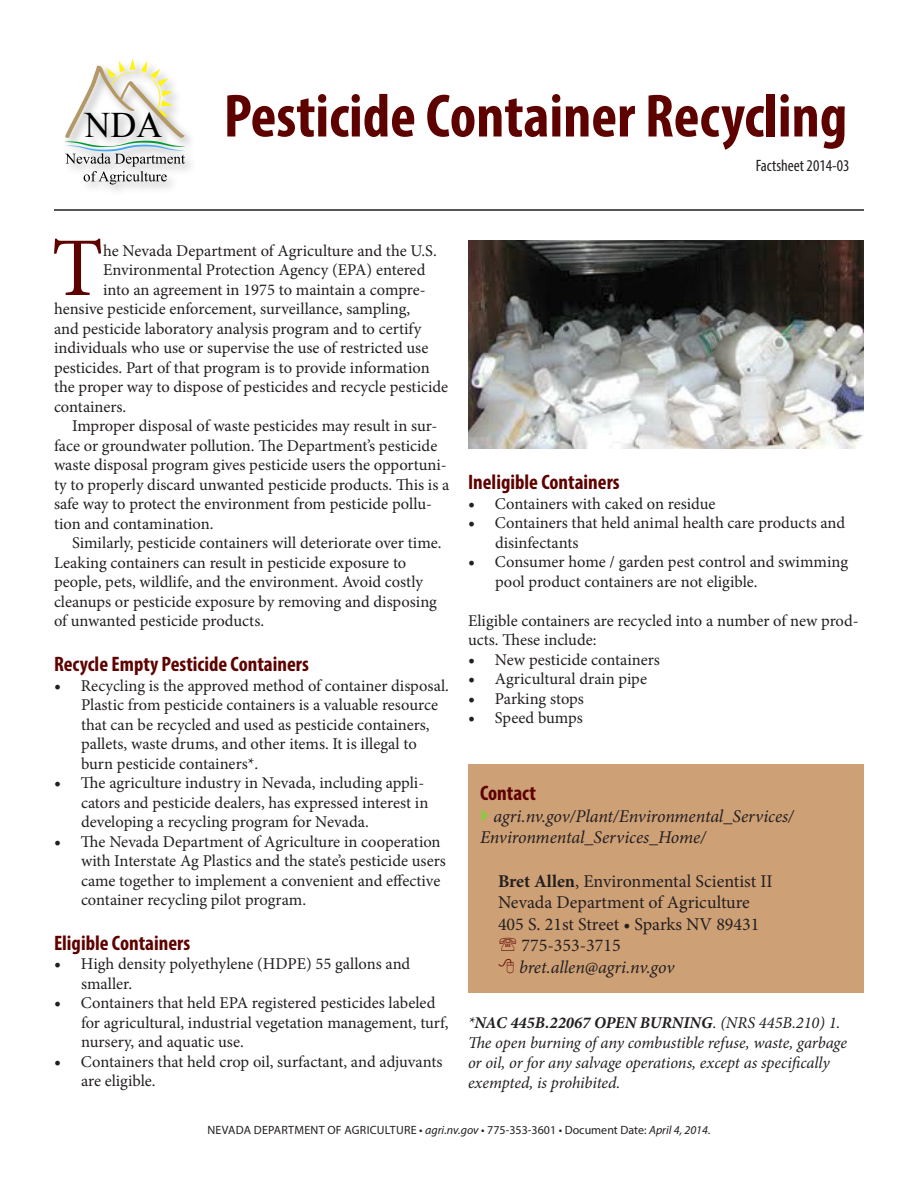
<style>
.page{position:relative;width:918px;height:1188px;background:#fff}
.page>*{position:absolute;margin:0;border:0;box-sizing:border-box;transform-origin:0 0}
.t1{font:83.4px "Minion Pro";color:#5e0200}
.t2{font:700 condensed 61.5px "Myriad Pro";color:#5e0200}
.t3{font:35.85px "Times New Roman";color:#000}
.t4{font:700 condensed 21px "Myriad Pro";color:#5e0200}
.t5{font:18px "Minion Pro";color:#231f20}
.t6{font:italic 18px/21.6px "Minion Pro";letter-spacing:-.01em;color:#231f20}
.t7{font:16.5px/19.5px "Minion Pro";color:#231f20}
.t8{font:italic 16.5px/19.8px "Minion Pro";letter-spacing:-.01em;color:#231f20}
.t9{font:condensed 16.5px "Myriad Pro";color:#231f20}
.t10{font:12px "Myriad Pro";letter-spacing:.005em;color:#231f20}
.s1{font-size:18px}
.s2{font-weight:700}
.s3{font-weight:700;font-stretch:condensed}
.s4{font-style:italic}
</style>
<div class="page">
<div style="left:62px;top:56px;width:134px;height:141px;background:#231f20;opacity:.37"></div>
<svg style="left:65px;top:58px;width:120px;height:127px"></svg>
<hr style="left:54px;top:209px;width:810px;height:2px;background:#231f20">
<div style="left:468px;top:765px;width:396px;height:228px;background:#cea076"></div>
<img style="left:468px;top:241px;width:396px;height:207px">
<p class="t3" style="left:85px;top:101px;width:79px">NDA</p>
<p class="t2" style="left:224px;top:78px;width:625px">Pesticide Container Recycling</p>
<p class="t9" style="left:756px;top:156px;width:95px">Factsheet 2014-03</p>
<p class="t1" style="left:52px;top:213px;width:53px">T</p>
<p class="t7" style="left:103px;top:241px;width:335px">he Nevada Department of Agriculture and the U.S.</p>
<p class="t7" style="left:103px;top:261px;width:324px">Environmental Protection Agency (EPA) entered</p>
<p class="t7" style="left:103px;top:280px;width:324px">into an agreement in 1975 to maintain a compre-</p>
<p class="t7" style="left:54px;top:300px;width:358px">hensive pesticide enforcement, surveillance, sampling,</p>
<p class="t7" style="left:54px;top:319px;width:369px">and pesticide laboratory analysis program and to certify</p>
<p class="t7" style="left:54px;top:339px;width:376px">individuals who use or supervise the use of restricted use</p>
<p class="t7" style="left:54px;top:358px;width:377px">pesticides. Part of that program is to provide information</p>
<p class="t7" style="left:54px;top:378px;width:396px">the proper way to dispose of pesticides and recycle pesticide</p>
<p class="t7" style="left:54px;top:397px;width:74px">containers.</p>
<p class="t7" style="left:54px;top:417px;width:397px;text-indent:18px">Improper disposal of waste pesticides may result in sur&shy;face or groundwater pollution. The Department’s pesticide waste disposal program gives pesticide users the opportuni&shy;ty to properly discard unwanted pesticide products. This is a safe way to protect the environment from pesticide pollu&shy;tion and contamination.</p>
<p class="t7" style="left:54px;top:534px;width:389px;text-indent:18px">Similarly, pesticide containers will deteriorate over time.<br>Leaking containers can result in pesticide exposure to people, pets, wildlife, and the environment. Avoid costly cleanups or pesticide exposure by removing and disposing of unwanted pesticide products.</p>
<p class="t4" style="left:54px;top:651px;width:256px">Recycle Empty Pesticide Containers</p>
<p class="t7" style="left:81px;top:676px;width:369px;text-indent:-27px"><span class="s1">•</span> Recycling is the approved method of container disposal.<br>Plastic from pesticide containers is a valuable resource that can be recycled and used as pesticide containers, pallets, waste drums, and other items. It is illegal to burn pesticide containers*.</p>
<p class="t7" style="left:81px;top:773px;width:349px;text-indent:-27px"><span class="s1">•</span> The agriculture industry in Nevada, including appli&shy;cators and pesticide dealers, has expressed interest in developing a recycling program for Nevada.</p>
<p class="t7" style="left:81px;top:832px;width:366px;text-indent:-27px"><span class="s1">•</span> The Nevada Department of Agriculture in cooperation with Interstate Ag Plastics and the state’s pesticide users came together to implement a convenient and effective container recycling pilot program.</p>
<p class="t4" style="left:54px;top:930px;width:138px">Eligible Containers</p>
<p class="t7" style="left:81px;top:954px;width:331px;text-indent:-27px"><span class="s1">•</span> High density polyethylene (HDPE) 55 gallons and smaller.</p>
<p class="t7" style="left:81px;top:993px;width:369px;text-indent:-27px"><span class="s1">•</span> Containers that held EPA registered pesticides labeled for agricultural, industrial vegetation management, turf, nursery, and aquatic use.</p>
<p class="t7" style="left:81px;top:1052px;width:363px;text-indent:-27px"><span class="s1">•</span> Containers that held crop oil, surfactant, and adjuvants are eligible.</p>
<p class="t4" style="left:468px;top:469px;width:153px">Ineligible Containers</p>
<p class="t7" style="left:468px;top:494px;width:249px"><span class="s1">•</span> Containers with caked on residue</p>
<p class="t7" style="left:495px;top:513px;width:352px;text-indent:-27px"><span class="s1">•</span> Containers that held animal health care products and disinfectants</p>
<p class="t7" style="left:495px;top:552px;width:355px;text-indent:-27px"><span class="s1">•</span> Consumer home / garden pest control and swimming pool product containers are not eligible.</p>
<p class="t7" style="left:468px;top:611px;width:392px">Eligible containers are recycled into a number of new prod&shy;ucts. These include:</p>
<p class="t7" style="left:468px;top:650px;width:193px"><span class="s1">•</span> New pesticide containers</p>
<p class="t7" style="left:468px;top:669px;width:181px"><span class="s1">•</span> Agricultural drain pipe</p>
<p class="t7" style="left:468px;top:689px;width:117px"><span class="s1">•</span> Parking stops</p>
<p class="t7" style="left:468px;top:708px;width:116px"><span class="s1">•</span> Speed bumps</p>
<p class="t4" style="left:480px;top:780px;width:57px">Contact</p>
<p class="t6" style="left:480px;top:805px;width:315px;text-indent:14px">agri.nv.gov/Plant/Environmental_Services/<br>Environmental_Services_Home/</p>
<p class="t5" style="left:498px;top:869px;width:276px"><span class="s2">Bret Allen</span>, Environmental Scientist II</p>
<p class="t5" style="left:498px;top:890px;width:253px">Nevada Department of Agriculture</p>
<p class="t5" style="left:498px;top:912px;width:263px">405 S. 21st Street • Sparks NV 89431</p>
<p class="t5" style="left:522px;top:934px;width:101px">775-353-3715</p>
<p class="t6" style="left:519px;top:957px;width:157px">bret.allen@agri.nv.gov</p>
<p class="t8" style="left:468px;top:1013px;width:381px">*<span class="s2">NAC 445B.22067 OPEN BURNING</span>. (NRS 445B.210) 1.<br>The open burning of any combustible refuse, waste, garbage or oil, or for any salvage operations, except as specifically exempted, is prohibited.</p>
<p class="t10" style="left:208px;top:1123px;width:505px">NEVADA DEPARTMENT OF AGRICULTURE <span class="s3">•</span> <span class="s4">agri.nv.gov</span> <span class="s3">•</span> 775-353-3601 <span class="s3">•</span> Document Date: <span class="s4">April 4, 2014.</span></p>
</div>
